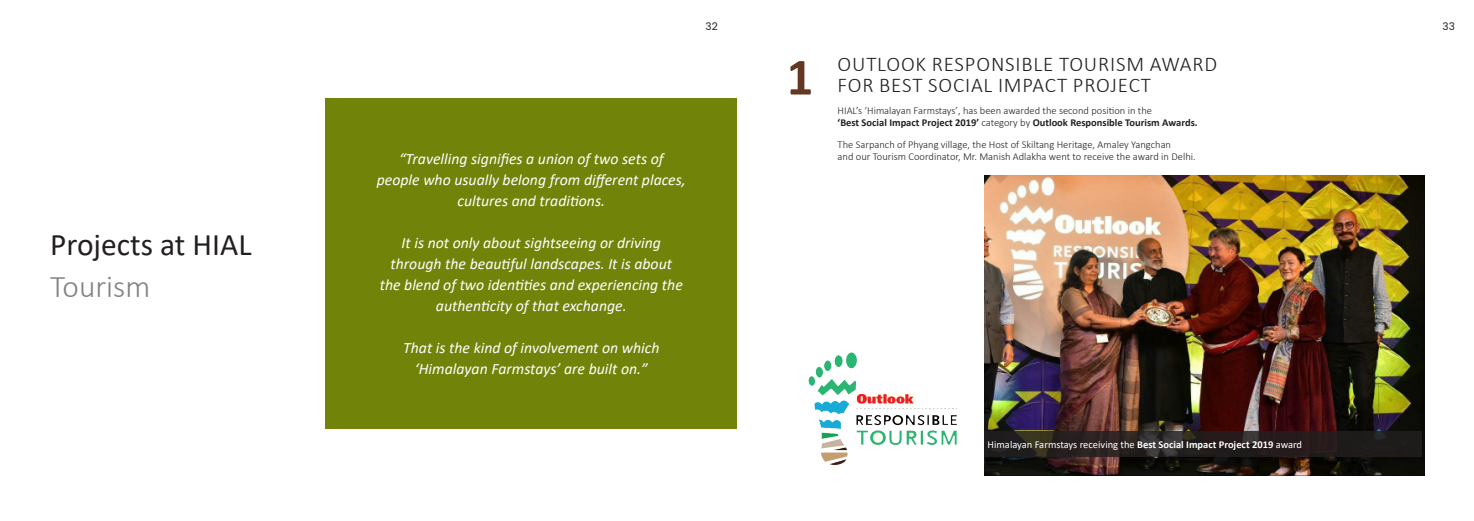
<style>
.page{position:relative;width:1474px;height:521px;background:#fff}
.page>*{position:absolute;margin:0;border:0;box-sizing:border-box;transform-origin:0 0}
.t1{font:700 52.5px "Calibri";color:#633721}
.t2{font:31.5px "Calibri";color:#231f20}
.t3{font:300 31.5px "Calibri";color:#808285}
.t4{font:300 21px/21px "Calibri";letter-spacing:.04em;color:#231f20}
.t5{font:italic 15.75px/21px "Calibri";color:#fff;text-align:center}
.t6{font:300 10.5px "Calibri";color:#231f20}
.t7{font:700 10.5px "Calibri";color:#231f20}
.t8{font:10.5px "Calibri";color:#fff}
.t9{font:10.5px "Poppins";color:#231f20}
.s1{font-weight:300}
.s2{font-weight:700}
</style>
<div class="page">
<div style="left:326px;top:98px;width:411px;height:331px;background:#718309"></div>
<img style="left:984px;top:176px;width:440px;height:299px">
<img style="left:808px;top:352px;width:149px;height:113px">
<svg style="left:984px;top:431px;width:437px;height:26px;background:#27201f"></svg>
<p class="t2" style="left:50px;top:223px;width:203px">Projects at HIAL</p>
<p class="t3" style="left:50px;top:267px;width:102px">Tourism</p>
<p class="t9" style="left:705px;top:20px;width:14px">32</p>
<p class="t5" style="left:377px;top:148px;width:310px">“Travelling signifies a union of two sets of people who usually belong from different places, cultures and traditions.</p>
<p class="t5" style="left:380px;top:232px;width:304px">It is not only about sightseeing or driving through the beautiful landscapes. It is about the blend of two identities and experiencing the authenticity of that exchange.</p>
<p class="t5" style="left:403px;top:337px;width:258px">That is the kind of involvement on which ‘Himalayan Farmstays’ are built on.”</p>
<p class="t1" style="left:786px;top:40px;width:28px">1</p>
<p class="t4" style="left:837px;top:54px;width:381px">OUTLOOK RESPONSIBLE TOURISM AWARD<br>FOR BEST SOCIAL IMPACT PROJECT</p>
<p class="t6" style="left:837px;top:104px;width:316px">HIAL’s ‘Himalayan Farmstays’, has been awarded the second position in the</p>
<p class="t7" style="left:837px;top:115px;width:361px">‘Best Social Impact Project 2019’ <span class="s1">category by</span> Outlook Responsible Tourism Awards.</p>
<p class="t6" style="left:837px;top:138px;width:335px">The Sarpanch of Phyang village, the Host of Skiltang Heritage, Amaley Yangchan</p>
<p class="t6" style="left:837px;top:150px;width:359px">and our Tourism Coordinator, Mr. Manish Adlakha went to receive the award in Delhi.</p>
<p class="t8" style="left:987px;top:437px;width:316px">Himalayan Farmstays receiving the <span class="s2">Best Social Impact Project 2019</span> award</p>
<p class="t9" style="left:1442px;top:20px;width:14px">33</p>
</div>
